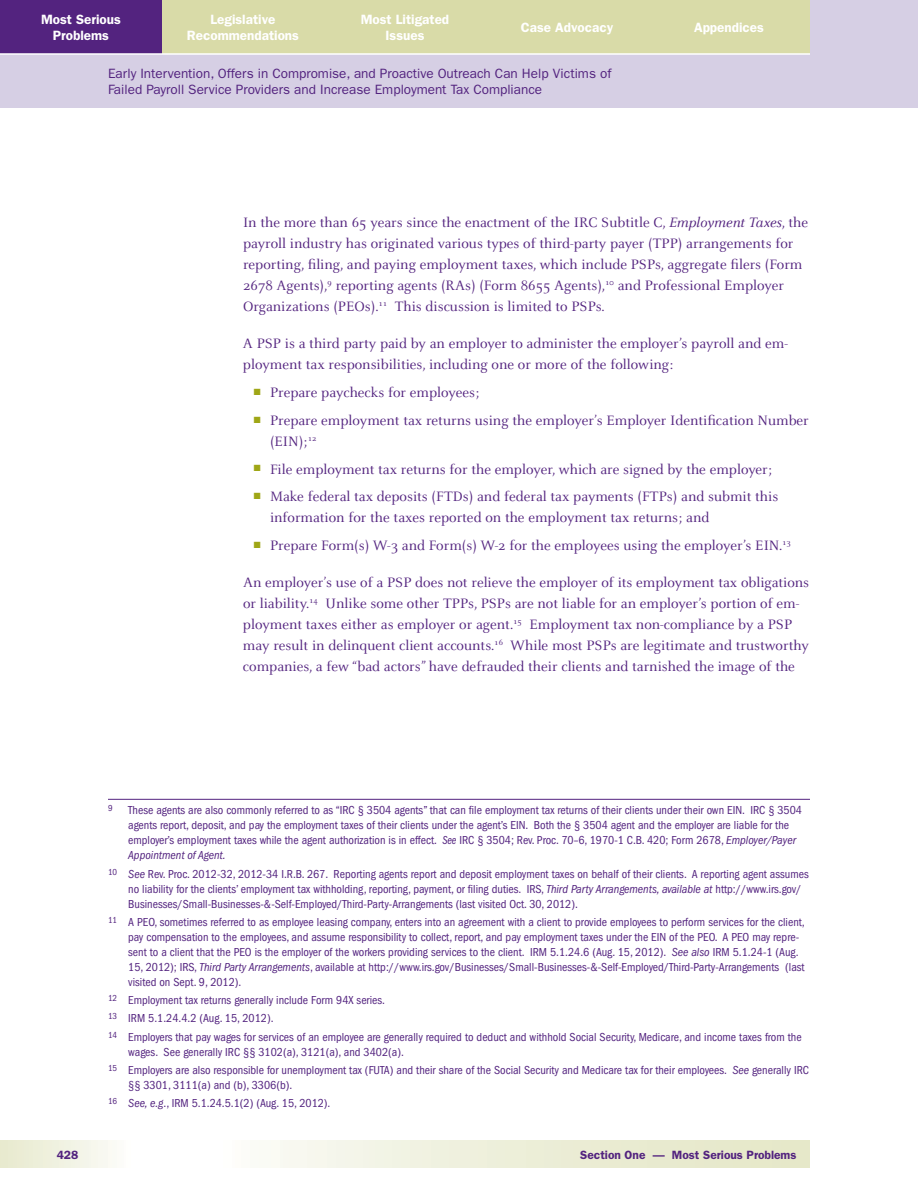
<style>
.page{position:relative;width:918px;height:1188px;background:#fff}
.page>*{position:absolute;margin:0;border:0;box-sizing:border-box;transform-origin:0 0}
.Body_Text{font:15px/21px "Celeste";color:#53237f}
.Body_Text-before_lis{font:15px/21px "Celeste";color:#53237f}
.t1{font:13.5px/16.5px "Franklin Gothic";color:#53237f}
.t2{font:600 13.5px/16.5px "Franklin Gothic";color:#fff;text-align:center}
.IGNORE_Footnote{font:condensed 12px/15px "Franklin Gothic";color:#53237f}
.t3{font:600 12px "Franklin Gothic";color:#53237f}
.IGNORE_Footnote-2{font:condensed 9px "Franklin Gothic";color:#53237f}
.s1{font-style:italic}
.s2{color:#9fa616}
.s3{font-family:"Franklin Gothic Book Cmpr Ital";font-stretch:normal}
</style>
<div class="page">
<div style="left:0;top:0;width:918px;height:108px;background:#d6cfe4"></div>
<svg style="left:271px;top:1141px;width:539px;height:27px;background:#edeed9"></svg>
<div style="left:0;top:1141px;width:148px;height:27px;background:linear-gradient(to right,#e7e9cc,#fff)"></div>
<div style="left:0;top:0;width:162px;height:54px;background:#53237f"></div>
<div style="left:162px;top:0;width:162px;height:54px;background:#d9dba8"></div>
<div style="left:324px;top:0;width:162px;height:54px;background:#d9dba8"></div>
<div style="left:648px;top:0;width:162px;height:54px;background:#d9dba8"></div>
<div style="left:486px;top:0;width:162px;height:54px;background:#d9dba8"></div>
<hr style="left:0;top:53px;width:810px;height:2px;background:#fff">
<hr style="left:108px;top:799px;width:702px;height:1px;background:#53237f">
<p class="t2" style="left:187px;top:11px;width:114px">Legislative<br>Recommendations</p>
<p class="t2" style="left:41px;top:11px;width:81px">Most Serious<br>Problems</p>
<p class="t2" style="left:361px;top:11px;width:90px">Most Litigated<br>Issues</p>
<p class="t2" style="left:521px;top:19px;width:94px">Case Advocacy</p>
<p class="t2" style="left:694px;top:19px;width:71px">Appendices</p>
<p class="t1" style="left:108px;top:65px;width:505px">Early Intervention, Offers in Compromise, and Proactive Outreach Can Help Victims of<br>Failed Payroll Service Providers and Increase Employment Tax Compliance</p>
<p class="Body_Text" style="left:243px;top:212px;width:567px">In the more than 65 years since the enactment of the IRC Subtitle C, <span class="s1">Employment Taxes</span>, the payroll industry has originated various types of third-party payer (TPP) arrangements for reporting, filing, and paying employment taxes, which include PSPs, aggregate filers (Form 2678 Agents),<sup>9</sup> reporting agents (RAs) (Form 8655 Agents),<sup>10</sup> and Professional Employer Organizations (PEOs).<sup>11</sup> This discussion is limited to PSPs.</p>
<p class="Body_Text-before_lis" style="left:243px;top:334px;width:546px">A PSP is a third party paid by an employer to administer the employer’s payroll and em&shy;ployment tax responsibilities, including one or more of the following:</p>
<p class="Body_Text" style="left:254px;top:382px;width:227px"><span class="s2">■</span> Prepare paychecks for employees;</p>
<p class="Body_Text" style="left:270px;top:410px;width:540px;text-indent:-16px"><span class="s2">■</span> Prepare employment tax returns using the employer’s Employer Identification Number (EIN);<sup>12</sup></p>
<p class="Body_Text" style="left:254px;top:459px;width:520px"><span class="s2">■</span> File employment tax returns for the employer, which are signed by the employer;</p>
<p class="Body_Text" style="left:270px;top:487px;width:510px;text-indent:-16px"><span class="s2">■</span> Make federal tax deposits (FTDs) and federal tax payments (FTPs) and submit this information for the taxes reported on the employment tax returns; and</p>
<p class="Body_Text" style="left:254px;top:535px;width:539px"><span class="s2">■</span> Prepare Form(s) W-3 and Form(s) W-2 for the employees using the employer’s EIN.<sup>13</sup></p>
<p class="Body_Text" style="left:243px;top:573px;width:568px">An employer’s use of a PSP does not relieve the employer of its employment tax obligations or liability.<sup>14</sup> Unlike some other TPPs, PSPs are not liable for an employer’s portion of em&shy;ployment taxes either as employer or agent.<sup>15</sup> Employment tax non-compliance by a PSP may result in delinquent client accounts.<sup>16</sup> While most PSPs are legitimate and trustworthy companies, a few “bad actors” have defrauded their clients and tarnished the image of the</p>
<p class="IGNORE_Footnote-2" style="left:108px;top:803px;width:6px">9</p>
<p class="IGNORE_Footnote" style="left:128px;top:803px;width:675px">These agents are also commonly referred to as “IRC § 3504 agents” that can file employment tax returns of their clients under their own EIN. IRC § 3504 agents report, deposit, and pay the employment taxes of their clients under the agent’s EIN. Both the § 3504 agent and the employer are liable for the employer’s employment taxes while the agent authorization is in effect. <span class="s3">See</span> IRC § 3504; Rev. Proc. 70–6, 1970-1 C.B. 420; Form 2678, <span class="s1">Employer/Payer Appointment of Agent.</span></p>
<p class="IGNORE_Footnote" style="left:128px;top:866px;width:682px;text-indent:-20px"><sup>10</sup> <span class="s1">See</span> Rev. Proc. 2012-32, 2012-34 I.R.B. 267. Reporting agents report and deposit employment taxes on behalf of their clients. A reporting agent assumes no liability for the clients’ employment tax withholding, reporting, payment, or filing duties. IRS, <span class="s1">Third Party Arrangements, available at</span> http://www.irs.gov/<br>Businesses/Small-Businesses-&amp;-Self-Employed/Third-Party-Arrangements (last visited Oct. 30, 2012).</p>
<p class="IGNORE_Footnote" style="left:128px;top:914px;width:678px;text-indent:-20px"><sup>11</sup> A PEO, sometimes referred to as employee leasing company, enters into an agreement with a client to provide employees to perform services for the client, pay compensation to the employees, and assume responsibility to collect, report, and pay employment taxes under the EIN of the PEO. A PEO may repre&shy;sent to a client that the PEO is the employer of the workers providing services to the client. IRM 5.1.24.6 (Aug. 15, 2012). <span class="s1">See also</span> IRM 5.1.24-1 (Aug.<br>15, 2012); IRS, <span class="s1">Third Party Arrangements</span>, available at http://www.irs.gov/Businesses/Small-Businesses-&amp;-Self-Employed/Third-Party-Arrangements (last visited on Sept. 9, 2012).</p>
<p class="IGNORE_Footnote" style="left:108px;top:993px;width:279px"><sup>12</sup> Employment tax returns generally include Form 94X series.</p>
<p class="IGNORE_Footnote" style="left:108px;top:1011px;width:167px"><sup>13</sup> IRM 5.1.24.4.2 (Aug. 15, 2012).</p>
<p class="IGNORE_Footnote" style="left:128px;top:1029px;width:675px;text-indent:-20px"><sup>14</sup> Employers that pay wages for services of an employee are generally required to deduct and withhold Social Security, Medicare, and income taxes from the wages. See generally IRC §§ 3102(a), 3121(a), and 3402(a).</p>
<p class="IGNORE_Footnote" style="left:128px;top:1062px;width:682px;text-indent:-20px"><sup>15</sup> Employers are also responsible for unemployment tax (FUTA) and their share of the Social Security and Medicare tax for their employees. <span class="s1">See</span> generally IRC §§ 3301, 3111(a) and (b), 3306(b).</p>
<p class="IGNORE_Footnote" style="left:108px;top:1096px;width:224px"><sup>16</sup> <span class="s1">See, e.g</span>., IRM 5.1.24.5.1(2) (Aug. 15, 2012).</p>
<p class="t3" style="left:57px;top:1148px;width:23px">428</p>
<p class="t3" style="left:580px;top:1148px;width:218px">Section One — Most Serious Problems</p>
</div>
